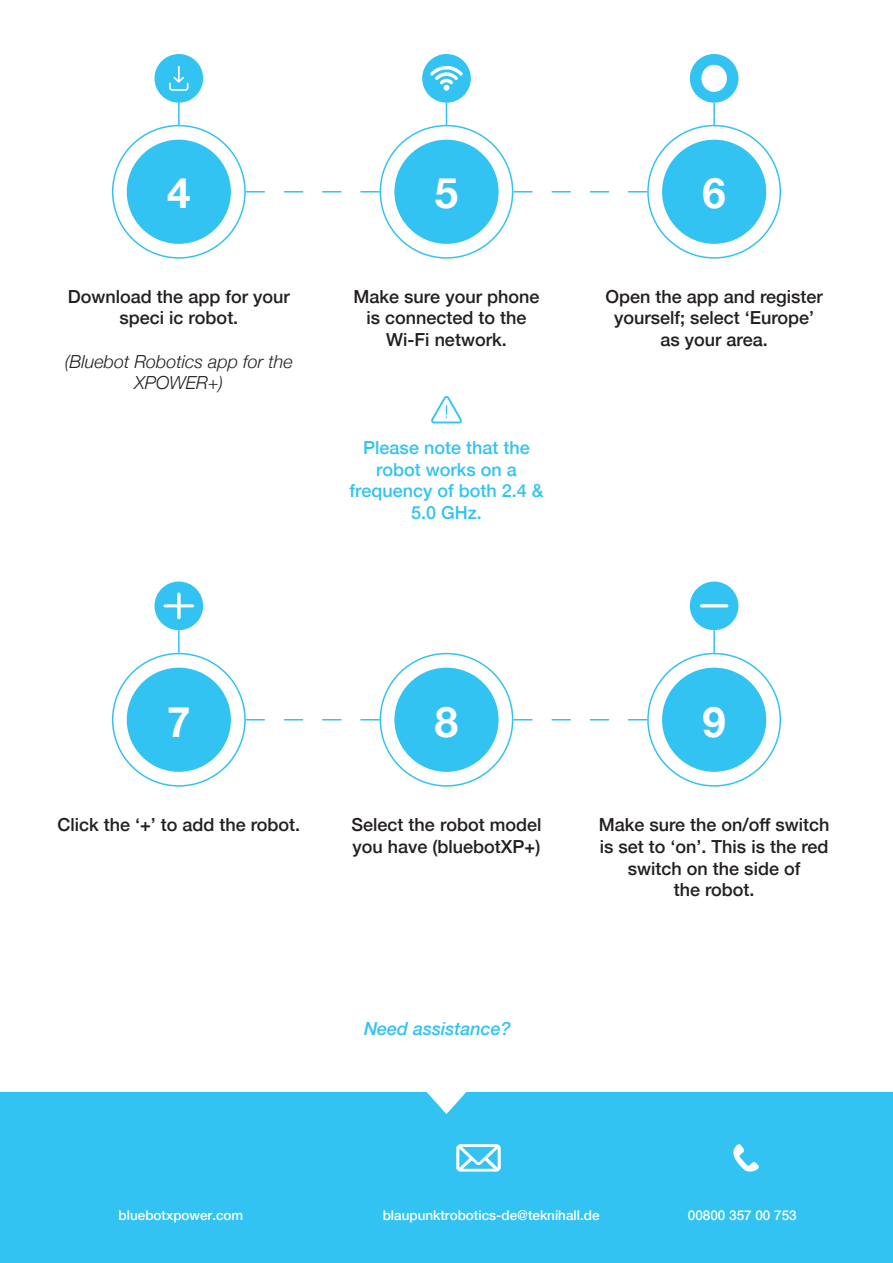
<style>
.page{position:relative;width:893px;height:1263px;background:#fff}
.page>*{position:absolute;margin:0;border:0;box-sizing:border-box;transform-origin:0 0}
.t1{font:700 42px "Helvetica Neue";color:#fff}
.t2{font:500 18px/21.6px "Helvetica Neue";color:#231f20;text-align:center}
.t3{font:500 18px/21.6px "Helvetica Neue";color:#32c3f2;text-align:center}
.t4{font:italic 300 18px/21.6px "Helvetica Neue";color:#231f20;text-align:center}
.t5{font:italic 500 18px "Helvetica Neue";color:#32c3f2}
.t6{font:500 13.5px "Helvetica Neue";color:#fff}
</style>
<div class="page">
<div style="left:0;top:1093px;width:893px;height:170px;background:#32c3f2"></div>
<svg style="left:407px;top:1092px;width:78px;height:22px"></svg>
<div style="left:394px;top:140px;width:105px;height:104px;background:#32c3f2;border-radius:50%"></div>
<div style="left:394px;top:668px;width:105px;height:104px;background:#32c3f2;border-radius:50%"></div>
<div style="left:662px;top:140px;width:104px;height:104px;background:#32c3f2;border-radius:50%"></div>
<div style="left:662px;top:668px;width:104px;height:104px;background:#32c3f2;border-radius:50%"></div>
<div style="left:127px;top:140px;width:104px;height:104px;background:#32c3f2;border-radius:50%"></div>
<div style="left:127px;top:668px;width:104px;height:104px;background:#32c3f2;border-radius:50%"></div>
<svg style="left:246px;top:191px;width:134px;height:1px"></svg>
<svg style="left:246px;top:719px;width:134px;height:1px"></svg>
<svg style="left:513px;top:191px;width:134px;height:1px"></svg>
<svg style="left:513px;top:719px;width:134px;height:1px"></svg>
<svg style="left:431px;top:396px;width:31px;height:27px"></svg>
<div style="left:154px;top:54px;width:49px;height:49px;background:#32c3f2;border-radius:50%"></div>
<div style="left:154px;top:581px;width:49px;height:49px;background:#32c3f2;border-radius:50%"></div>
<div style="left:690px;top:581px;width:48px;height:49px;background:#32c3f2;border-radius:50%"></div>
<svg style="left:169px;top:66px;width:20px;height:25px"></svg>
<div style="left:422px;top:54px;width:49px;height:49px;background:#32c3f2;border-radius:50%"></div>
<div style="left:690px;top:54px;width:48px;height:49px;background:#32c3f2;border-radius:50%"></div>
<div style="left:701px;top:65px;width:26px;height:27px;background:#fff;border-radius:50%"></div>
<svg style="left:430px;top:66px;width:33px;height:25px"></svg>
<svg style="left:177px;top:593px;width:4px;height:26px"></svg>
<hr style="left:163px;top:604px;width:31px;height:3px;background:#fff;border-radius:2px">
<hr style="left:700px;top:604px;width:28px;height:3px;background:#fff;border-radius:2px">
<hr style="left:178px;top:630px;width:2px;height:23px;background:#32c3f2">
<hr style="left:713px;top:630px;width:2px;height:23px;background:#32c3f2">
<hr style="left:178px;top:102px;width:2px;height:23px;background:#32c3f2">
<svg style="left:446px;top:102px;width:1px;height:23px"></svg>
<hr style="left:713px;top:103px;width:2px;height:22px;background:#32c3f2">
<svg style="left:456px;top:1144px;width:45px;height:27px"></svg>
<svg style="left:733px;top:1144px;width:26px;height:27px"></svg>
<p class="t1" style="left:167px;top:160px;width:25px">4</p>
<p class="t2" style="left:68px;top:284px;width:223px">Download the app for your speci ic robot.</p>
<p class="t4" style="left:65px;top:349px;width:230px">(Bluebot Robotics app for the<br>XPOWER+)</p>
<p class="t1" style="left:435px;top:160px;width:25px">5</p>
<p class="t2" style="left:354px;top:284px;width:187px">Make sure your phone is connected to the<br>Wi-Fi network.</p>
<p class="t3" style="left:349px;top:435px;width:196px">Please note that the robot works on a frequency of both 2.4 &amp;<br>5.0 GHz.</p>
<p class="t1" style="left:702px;top:160px;width:25px">6</p>
<p class="t2" style="left:605px;top:284px;width:219px">Open the app and register yourself; select ‘Europe’</p>
<p class="t2" style="left:661px;top:327px;width:109px">as your area.</p>
<p class="t1" style="left:167px;top:689px;width:25px">7</p>
<p class="t2" style="left:57px;top:813px;width:244px">Click the ‘+’ to add the robot.</p>
<p class="t1" style="left:435px;top:689px;width:25px">8</p>
<p class="t2" style="left:352px;top:813px;width:191px;text-align:left">Select the robot model you have (bluebotXP+)</p>
<p class="t5" style="left:364px;top:1013px;width:148px">Need assistance?</p>
<p class="t1" style="left:702px;top:689px;width:25px">9</p>
<p class="t2" style="left:599px;top:813px;width:232px">Make sure the on/off switch</p>
<p class="t2" style="left:600px;top:834px;width:230px">is set to ‘on’. This is the red switch on the side of</p>
<p class="t2" style="left:674px;top:877px;width:82px">the robot.</p>
<p class="t6" style="left:119px;top:1204px;width:126px">bluebotxpower.com</p>
<p class="t6" style="left:383px;top:1204px;width:218px">blaupunktrobotics-de@teknihall.de</p>
<p class="t6" style="left:688px;top:1204px;width:110px">00800 357 00 753</p>
</div>
